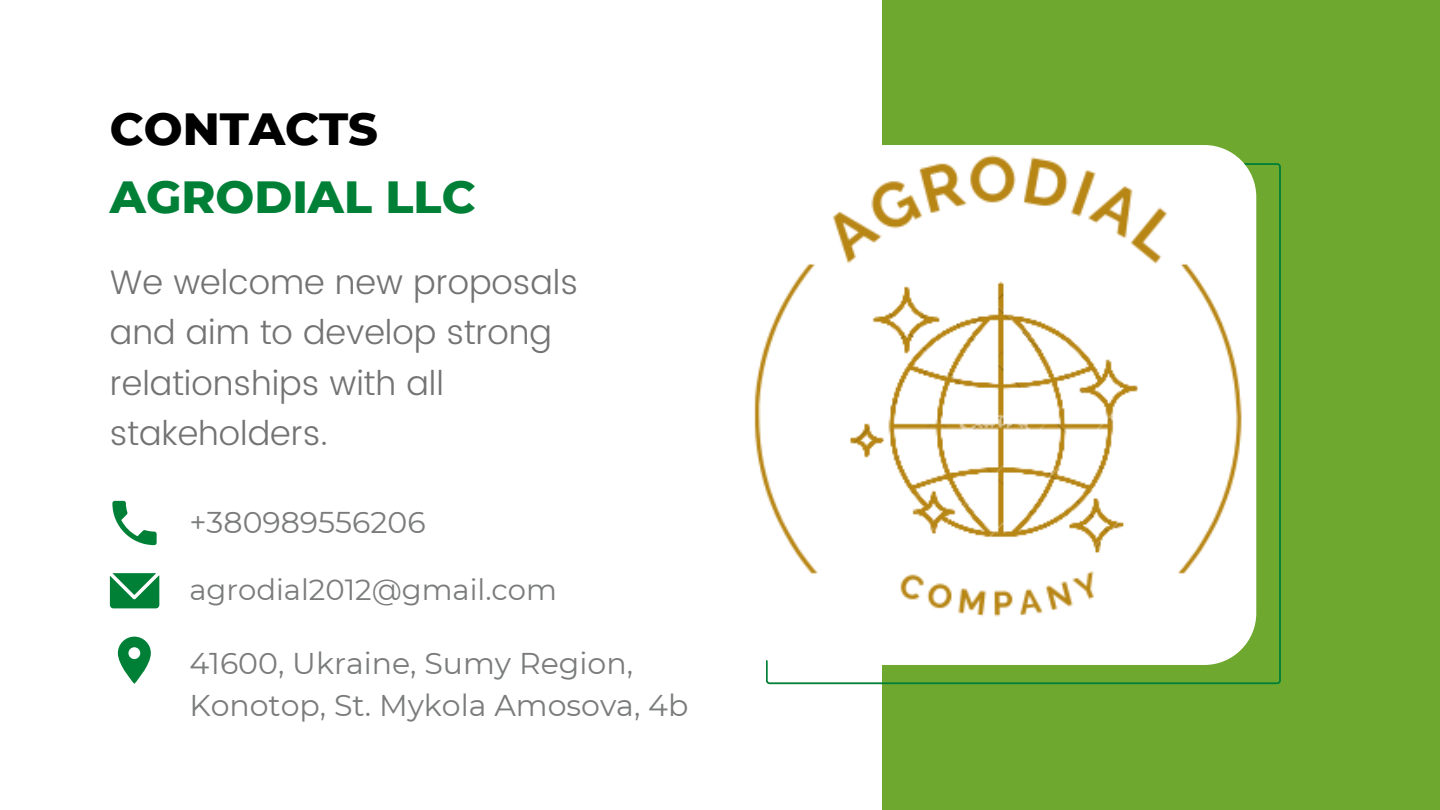
<style>
.page{position:relative;width:1440px;height:810px;background:#fff}
.page>*{position:absolute;margin:0;border:0;box-sizing:border-box;transform-origin:0 0}
.t1{font:800 46px "Montserrat";color:#008037}
.t2{font:800 46px "Montserrat";color:#000}
.t3{font:300 34px/50.2px "Poppins";color:#737373}
.t4{font:30px/42px "Montserrat";color:#7a7b7b}
.t5{font:29.1px "Montserrat";color:#7a7b7b}
</style>
<div class="page">
<div style="left:882px;top:0;width:558px;height:810px;background:#6fa82f"></div>
<svg style="left:766px;top:163px;width:515px;height:521px"></svg>
<img style="left:736px;top:145px;width:520px;height:520px;border-radius:52px">
<svg style="left:112px;top:501px;width:45px;height:44px"></svg>
<svg style="left:110px;top:573px;width:49px;height:35px;background:#249253"></svg>
<svg style="left:118px;top:637px;width:33px;height:47px"></svg>
<p class="t2" style="left:110px;top:100px;width:270px">CONTACTS</p>
<p class="t1" style="left:110px;top:169px;width:367px">AGRODIAL LLC</p>
<p class="t3" style="left:110px;top:257px;width:470px">We welcome new proposals and aim to develop strong relationships with all stakeholders.</p>
<p class="t4" style="left:189px;top:501px;width:238px">+380989556206</p>
<p class="t5" style="left:189px;top:572px;width:369px">agrodial2012@gmail.com</p>
<p class="t4" style="left:189px;top:642px;width:501px">41600, Ukraine, Sumy Region,<br>Konotop, St. Mykola Amosova, 4b</p>
</div>
